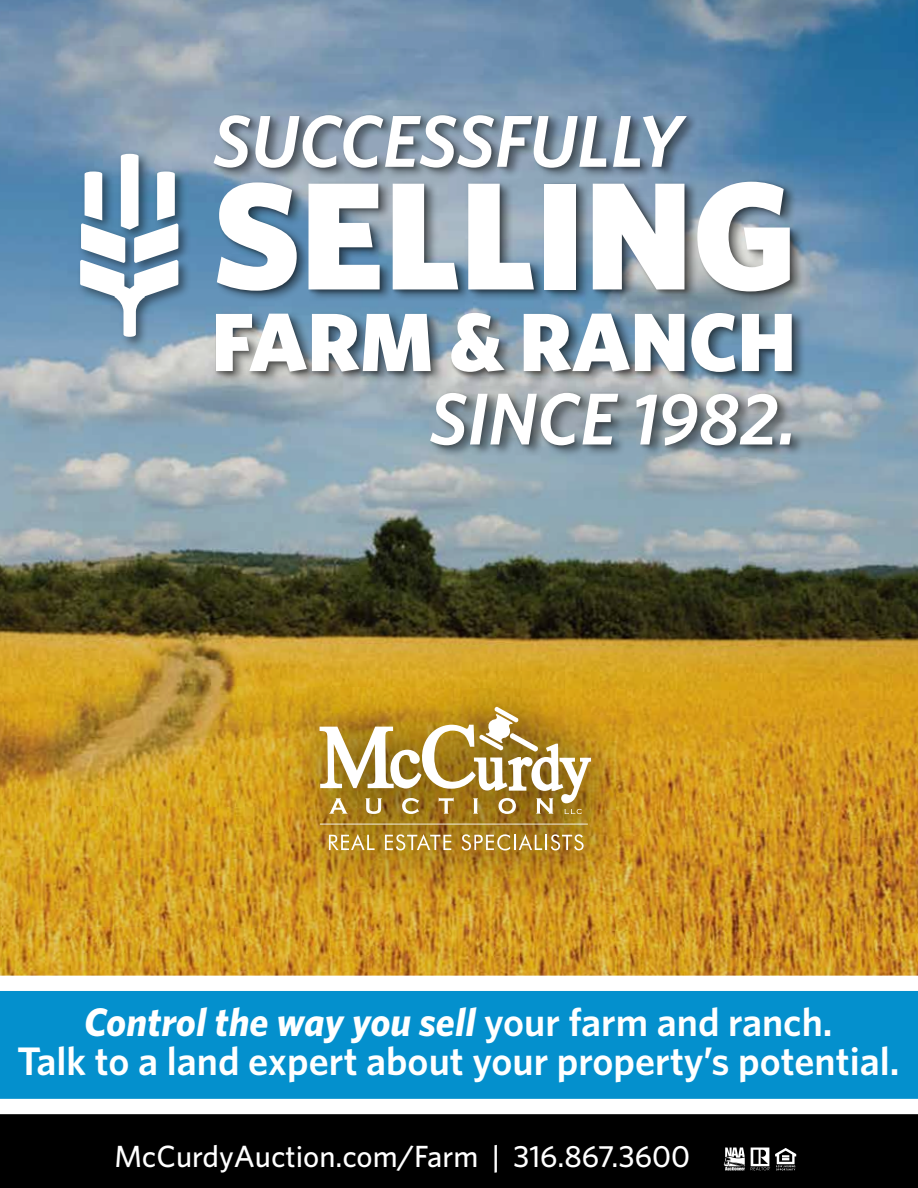
<style>
.page{position:relative;width:918px;height:1188px;background:#fff}
.page>*{position:absolute;margin:0;border:0;box-sizing:border-box;transform-origin:0 0}
.t1{font:900 153.3px "Whitney";color:#fff}
.t2{font:900 82.8px "Whitney";color:#fff}
.t3{font:italic 600 73.65px "Whitney";color:#fff}
.t4{font:600 39.9px/39.9px "Whitney";color:#fff;text-align:center}
.t5{font:500 30.6px "Whitney";color:#fff}
.s1{font-weight:700;font-style:italic}
</style>
<div class="page">
<img style="left:0;top:0;width:918px;height:976px">
<div style="left:0;top:1113px;width:918px;height:75px;background:#000"></div>
<div style="left:277px;top:663px;width:367px;height:245px;background:#000;opacity:.75"></div>
<hr style="left:320px;top:824px;width:268px;height:1px;background:#fff">
<svg style="left:329px;top:834px;width:46px;height:16px"></svg>
<svg style="left:385px;top:834px;width:66px;height:16px"></svg>
<svg style="left:462px;top:834px;width:122px;height:16px"></svg>
<svg style="left:320px;top:707px;width:271px;height:107px"></svg>
<svg style="left:0;top:991px;width:918px;height:123px;background:#229dd3"></svg>
<svg style="left:724px;top:1148px;width:21px;height:23px"></svg>
<svg style="left:751px;top:1148px;width:45px;height:22px"></svg>
<div style="left:213px;top:112px;width:593px;height:346px;background:#000;opacity:.45"></div>
<div style="left:213px;top:114px;width:479px;height:58px;background:#000;opacity:.3"></div>
<div style="left:216px;top:180px;width:579px;height:117px;background:#000;opacity:.3"></div>
<div style="left:215px;top:312px;width:581px;height:65px;background:#000;opacity:.3"></div>
<div style="left:430px;top:391px;width:366px;height:59px;background:#000;opacity:.3"></div>
<div style="left:76px;top:151px;width:116px;height:199px;background:#000;opacity:.45"></div>
<svg style="left:80px;top:154px;width:98px;height:183px"></svg>
<h3 class="t3" style="left:213px;top:92px;width:471px">SUCCESSFULLY</h3>
<h1 class="t1" style="left:213px;top:133px;width:585px">SELLING</h1>
<h2 class="t2" style="left:211px;top:286px;width:586px">FARM &amp; RANCH</h2>
<h3 class="t3" style="left:429px;top:370px;width:369px">SINCE 1982.</h3>
<p class="t4" style="left:17px;top:1001px;width:884px"><span class="s1">Control the way you sell</span> your farm and ranch.<br>Talk to a land expert about your property’s potential.</p>
<p class="t5" style="left:114px;top:1136px;width:577px">McCurdyAuction.com/Farm | 316.867.3600</p>
</div>
